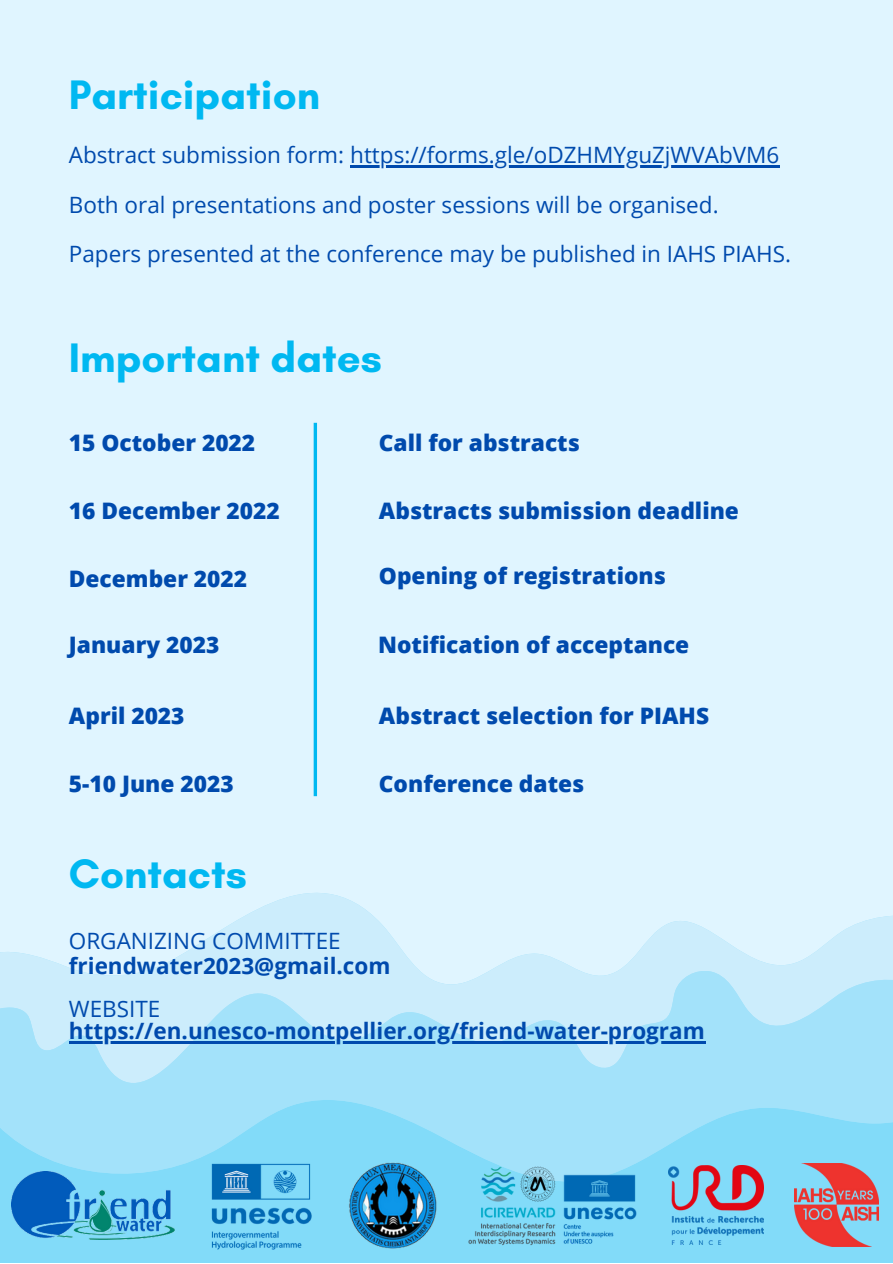
<style>
.page{position:relative;width:893px;height:1264px;background:#fff}
.page>*{position:absolute;margin:0;border:0;box-sizing:border-box;transform-origin:0 0}
.t1{font:700 42px "Glacial Indifference";color:#00b8f1}
.t2{font:800 22.65px "Open Sans";color:#004aad}
.t3{font:22.5px/49.5px "Open Sans";color:#004aad}
.t4{font:700 22.5px "Open Sans";color:#004aad}
</style>
<div class="page">
<div style="left:0;top:0;width:892px;height:1262px;background:#e0f5ff"></div>
<svg style="left:0;top:892px;width:892px;height:69px"></svg>
<div style="left:0;top:1188px;width:892px;height:74px;background:#82dbf9"></div>
<svg style="left:0;top:961px;width:892px;height:227px;background:#aae3fa"></svg>
<hr style="left:350px;top:166px;width:429px;height:2px;background:#004aad">
<svg style="left:313px;top:423px;width:4px;height:373px"></svg>
<hr style="left:69px;top:1041px;width:636px;height:2px;background:#004aad">
<img style="left:11px;top:1171px;width:163px;height:67px">
<img style="left:205px;top:1156px;width:112px;height:98px">
<img style="left:348px;top:1161px;width:89px;height:87px">
<img style="left:668px;top:1165px;width:95px;height:79px">
<img style="left:468px;top:1165px;width:169px;height:80px">
<img style="left:794px;top:1163px;width:84px;height:83px">
<h1 class="t1" style="left:69px;top:69px;width:253px">Participation</h1>
<p class="t3" style="left:69px;top:130px;width:723px">Abstract submission form: https://forms.gle/oDZHMYguZjWVAbVM6<br>Both oral presentations and poster sessions will be organised.<br>Papers presented at the conference may be published in IAHS PIAHS.</p>
<h1 class="t1" style="left:69px;top:332px;width:314px">Important dates</h1>
<p class="t2" style="left:69px;top:427px;width:188px">15 October 2022</p>
<p class="t2" style="left:69px;top:495px;width:212px">16 December 2022</p>
<p class="t2" style="left:379px;top:427px;width:202px">Call for abstracts</p>
<p class="t2" style="left:379px;top:495px;width:361px">Abstracts submission deadline</p>
<p class="t2" style="left:69px;top:563px;width:180px">December 2022</p>
<p class="t2" style="left:379px;top:560px;width:288px">Opening of registrations</p>
<p class="t2" style="left:69px;top:629px;width:152px">January 2023</p>
<p class="t2" style="left:378px;top:629px;width:313px">Notification of acceptance</p>
<p class="t2" style="left:69px;top:699px;width:117px">April 2023</p>
<p class="t2" style="left:379px;top:699px;width:332px">Abstract selection for PIAHS</p>
<p class="t2" style="left:69px;top:767px;width:166px">5-10 June 2023</p>
<p class="t2" style="left:379px;top:767px;width:207px">Conference dates</p>
<h1 class="t1" style="left:69px;top:847px;width:179px">Contacts</h1>
<p class="t3" style="left:69px;top:915px;width:273px">ORGANIZING COMMITTEE</p>
<p class="t4" style="left:69px;top:950px;width:323px">friendwater2023@gmail.com</p>
<p class="t3" style="left:69px;top:983px;width:93px">WEBSITE</p>
<p class="t4" style="left:69px;top:1015px;width:637px">https://en.unesco-montpellier.org/friend-water-program</p>
</div>
